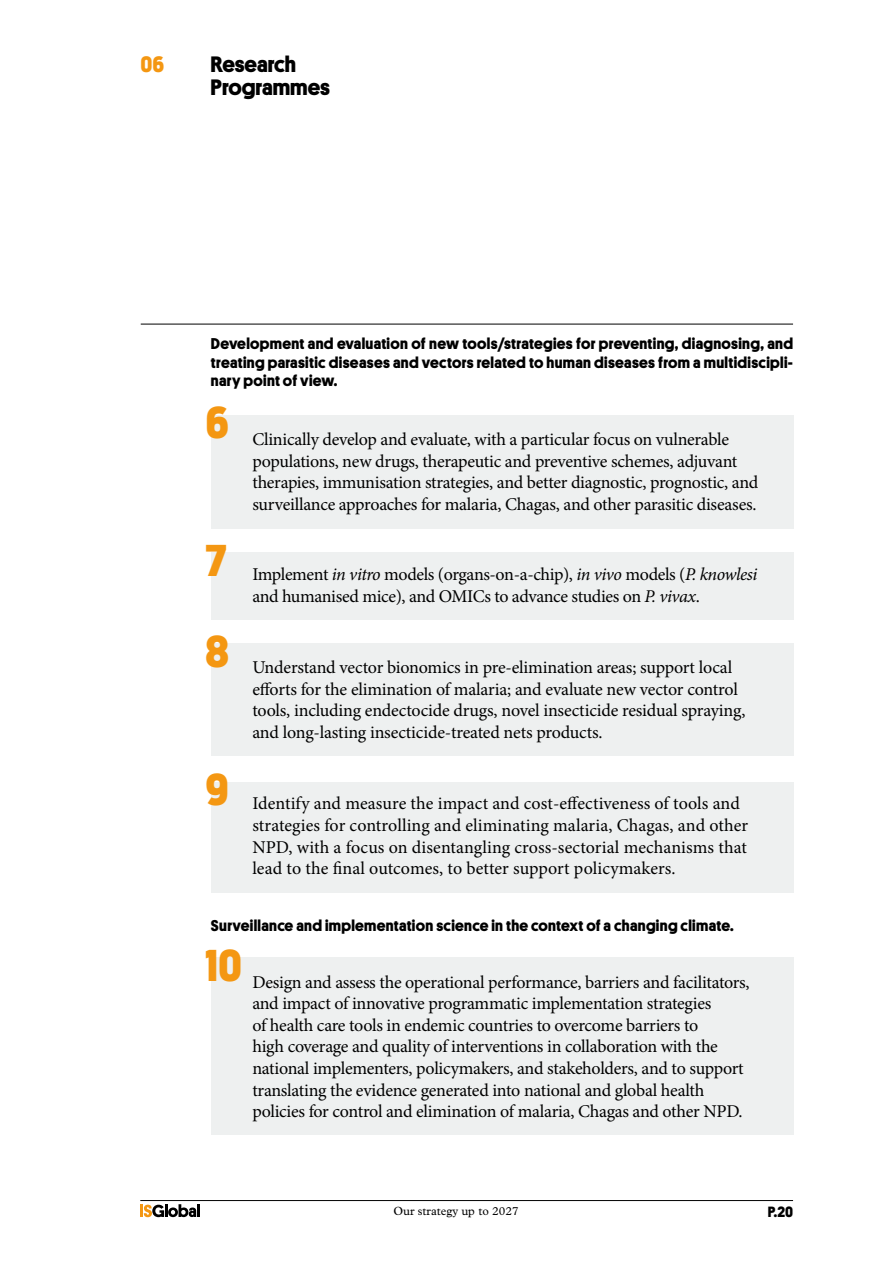
<style>
.page{position:relative;width:893px;height:1263px;background:#fff}
.page>*{position:absolute;margin:0;border:0;box-sizing:border-box;transform-origin:0 0}
.t1{font:700 45px "Platform";color:#f49712}
._1_titulares{font:700 22.5px/22.5px "Platform";color:#000}
._0_num_titulares{font:700 22.5px "Platform";color:#f49712}
.t2{font:18px/21.6px "Minion Pro";letter-spacing:-.015em;color:#000}
.t3{font:18px/21.6px "Minion Pro";letter-spacing:.005em;color:#000}
.t4{font:700 15.75px/18.8px "Platform";letter-spacing:.02em;color:#000;text-align:justify}
.t5{font:700 15px "Platform";color:#000}
.t6{font:12px "Plantin";color:#000}
.s1{font-style:italic}
</style>
<div class="page">
<hr style="left:140px;top:1200px;width:653px;height:1px;background:#000">
<svg style="left:140px;top:1204px;width:60px;height:13px"></svg>
<hr style="left:141px;top:324px;width:652px;height:1px;background:#000">
<div style="left:211px;top:415px;width:582px;height:113px;background:#eef0f0"></div>
<div style="left:211px;top:553px;width:582px;height:67px;background:#eef0f0"></div>
<div style="left:211px;top:643px;width:582px;height:112px;background:#eef0f0"></div>
<div style="left:211px;top:782px;width:582px;height:110px;background:#eef0f0"></div>
<div style="left:211px;top:957px;width:582px;height:177px;background:#eef0f0"></div>
<p class="_0_num_titulares" style="left:141px;top:48px;width:25px">06</p>
<p class="_1_titulares" style="left:211px;top:52px;width:121px">Research<br>Programmes</p>
<p class="t4" style="left:211px;top:333px;width:584px">Development and evaluation of new tools/strategies for preventing, diagnosing, and treating parasitic diseases and vectors related to human diseases from a multidiscipli&shy;nary point of view.</p>
<p class="t1" style="left:205px;top:389px;width:25px">6</p>
<p class="t1" style="left:205px;top:527px;width:23px">7</p>
<p class="t1" style="left:205px;top:618px;width:25px">8</p>
<p class="t1" style="left:205px;top:756px;width:25px">9</p>
<p class="t2" style="left:252px;top:428px;width:508px">Clinically develop and evaluate, with a particular focus on vulnerable populations, new drugs, therapeutic and preventive schemes, adjuvant therapies, immunisation strategies, and better diagnostic, prognostic, and surveillance approaches for malaria, Chagas, and other parasitic diseases.</p>
<p class="t2" style="left:252px;top:564px;width:507px">Implement <span class="s1">in vitro</span> models (organs-on-a-chip), <span class="s1">in vivo</span> models (<span class="s1">P. knowlesi </span>and humanised mice), and OMICs to advance studies on <span class="s1">P. vivax</span>.</p>
<p class="t2" style="left:252px;top:657px;width:495px">Understand vector bionomics in pre-elimination areas; support local efforts for the elimination of malaria; and evaluate new vector control tools, including endectocide drugs, novel insecticide residual spraying, and long-lasting insecticide-treated nets products.</p>
<p class="t3" style="left:252px;top:793px;width:497px">Identify and measure the impact and cost-effectiveness of tools and strategies for controlling and eliminating malaria, Chagas, and other NPD, with a focus on disentangling cross-sectorial mechanisms that lead to the final outcomes, to better support policymakers.</p>
<p class="t4" style="left:211px;top:915px;width:524px">Surveillance and implementation science in the context of a changing climate.</p>
<p class="t1" style="left:205px;top:932px;width:38px">10</p>
<p class="t2" style="left:252px;top:971px;width:499px">Design and assess the operational performance, barriers and facilitators, and impact of innovative programmatic implementation strategies<br>of health care tools in endemic countries to overcome barriers to<br>high coverage and quality of interventions in collaboration with the national implementers, policymakers, and stakeholders, and to support translating the evidence generated into national and global health policies for control and elimination of malaria, Chagas and other NPD.</p>
<p class="t6" style="left:393px;top:1204px;width:127px">Our strategy up to 2027</p>
<p class="t5" style="left:768px;top:1201px;width:27px">P.20</p>
</div>
